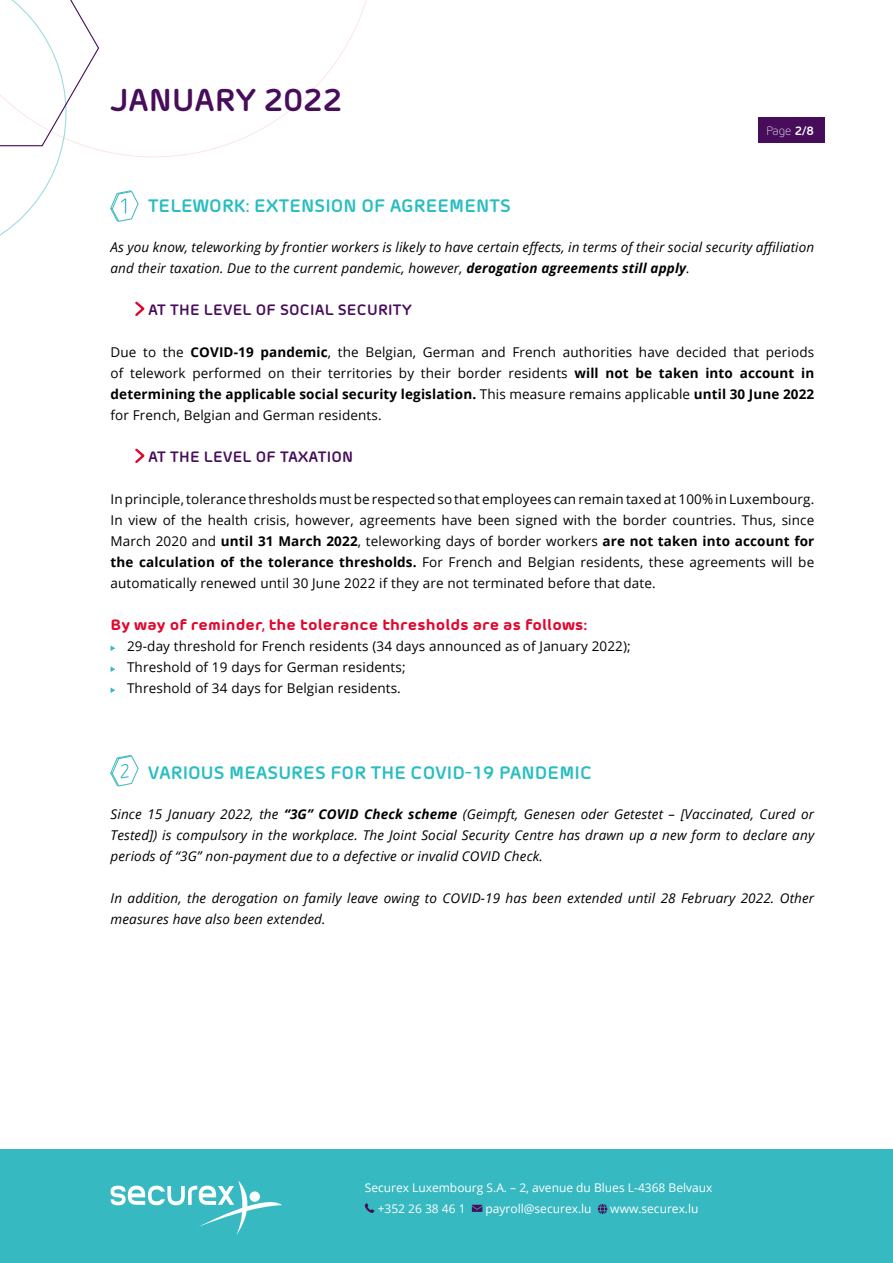
<style>
.page{position:relative;width:893px;height:1263px;background:#fff}
.page>*{position:absolute;margin:0;border:0;box-sizing:border-box;transform-origin:0 0}
.t1{font:700 31.5px "Morebi Rounded";letter-spacing:.005em;color:#470d5a}
.t2{font:700 18px "Morebi Rounded";letter-spacing:.005em;color:#28bdc1}
.t3{font:900 15px "Morebi Rounded";letter-spacing:.01em;color:#e1062d}
.t4{font:700 15px "Morebi Rounded";letter-spacing:.015em;color:#470d5a}
.t5{font:13.5px/21px "Open Sans";letter-spacing:.01em;color:#000;text-align:justify}
.t6{font:italic 13.5px/21px "Open Sans";letter-spacing:.01em;color:#000}
.t7{font:12px/21px "Open Sans";color:#fff}
.t8{font:300 12px "Morebi Rounded";color:#fff}
.s1{font-weight:700}
</style>
<div class="page">
<div style="left:758px;top:117px;width:66px;height:25px;background:#470d5a"></div>
<div style="left:0;top:1149px;width:893px;height:114px;background:#37b9c2"></div>
<svg style="left:365px;top:1203px;width:10px;height:10px"></svg>
<svg style="left:472px;top:1205px;width:10px;height:7px"></svg>
<svg style="left:598px;top:1204px;width:9px;height:10px"></svg>
<svg style="left:111px;top:1180px;width:171px;height:55px"></svg>
<svg style="left:100px;top:0;width:267px;height:157px"></svg>
<svg style="left:0;top:0;width:100px;height:236px"></svg>
<svg style="left:135px;top:301px;width:10px;height:15px"></svg>
<svg style="left:135px;top:448px;width:10px;height:15px"></svg>
<svg style="left:111px;top:645px;width:4px;height:6px"></svg>
<svg style="left:111px;top:666px;width:4px;height:6px"></svg>
<svg style="left:111px;top:687px;width:4px;height:6px"></svg>
<svg style="left:110px;top:191px;width:28px;height:31px"></svg>
<svg style="left:110px;top:755px;width:29px;height:32px"></svg>
<h1 class="t1" style="left:110px;top:76px;width:234px">JANUARY 2022</h1>
<h2 class="t2" style="left:148px;top:193px;width:364px">TELEWORK: EXTENSION OF AGREEMENTS</h2>
<p class="t8" style="left:766px;top:122px;width:49px">Page <span class="s1">2/8</span></p>
<p class="t6" style="left:111px;top:236px;width:705px">As you know, teleworking by frontier workers is likely to have certain effects, in terms of their social security affiliation and their taxation. Due to the current pandemic, however, <span class="s1">derogation agreements still apply</span>.</p>
<p class="t4" style="left:148px;top:299px;width:265px">AT THE LEVEL OF SOCIAL SECURITY</p>
<p class="t5" style="left:111px;top:341px;width:705px">Due to the <span class="s1">COVID-19 pandemic</span>, the Belgian, German and French authorities have decided that periods of telework performed on their territories by their border residents <span class="s1">will not be taken into account in determining the applicable social security legislation.</span> This measure remains applicable <span class="s1">until 30 June 2022 </span>for French, Belgian and German residents.</p>
<p class="t4" style="left:148px;top:446px;width:207px">AT THE LEVEL OF TAXATION</p>
<p class="t5" style="left:111px;top:488px;width:705px">In principle, tolerance thresholds must be respected so that employees can remain taxed at 100% in Luxembourg.<br>In view of the health crisis, however, agreements have been signed with the border countries. Thus, since March 2020 and <span class="s1">until 31 March 2022</span>, teleworking days of border workers <span class="s1">are not taken into account for the calculation of the tolerance thresholds.</span> For French and Belgian residents, these agreements will be automatically renewed until 30 June 2022 if they are not terminated before that date.</p>
<p class="t3" style="left:111px;top:613px;width:478px">By way of reminder, the tolerance thresholds are as follows:</p>
<p class="t5" style="left:127px;top:635px;width:505px;text-align:left">29-day threshold for French residents (34 days announced as of January 2022);<br>Threshold of 19 days for German residents;<br>Threshold of 34 days for Belgian residents.</p>
<h2 class="t2" style="left:148px;top:759px;width:446px">VARIOUS MEASURES FOR THE COVID-19 PANDEMIC</h2>
<p class="t6" style="left:111px;top:803px;width:705px;text-align:justify">Since 15 January 2022, the <span class="s1">“3G” COVID Check scheme</span> (Geimpft, Genesen oder Getestet – [Vaccinated, Cured or Tested]) is compulsory in the workplace. The Joint Social Security Centre has drawn up a new form to declare any periods of “3G” non-payment due to a defective or invalid COVID Check.</p>
<p class="t6" style="left:111px;top:887px;width:705px">In addition, the derogation on family leave owing to COVID-19 has been extended until 28 February 2022. Other measures have also been extended.</p>
<p class="t7" style="left:378px;top:1177px;width:336px;text-indent:-13px">Securex Luxembourg S.A. – 2, avenue du Blues L-4368 Belvaux +352 26 38 46 1</p>
<p class="t7" style="left:485px;top:1198px;width:108px">payroll@securex.lu</p>
<p class="t7" style="left:610px;top:1198px;width:90px">www.securex.lu</p>
</div>
